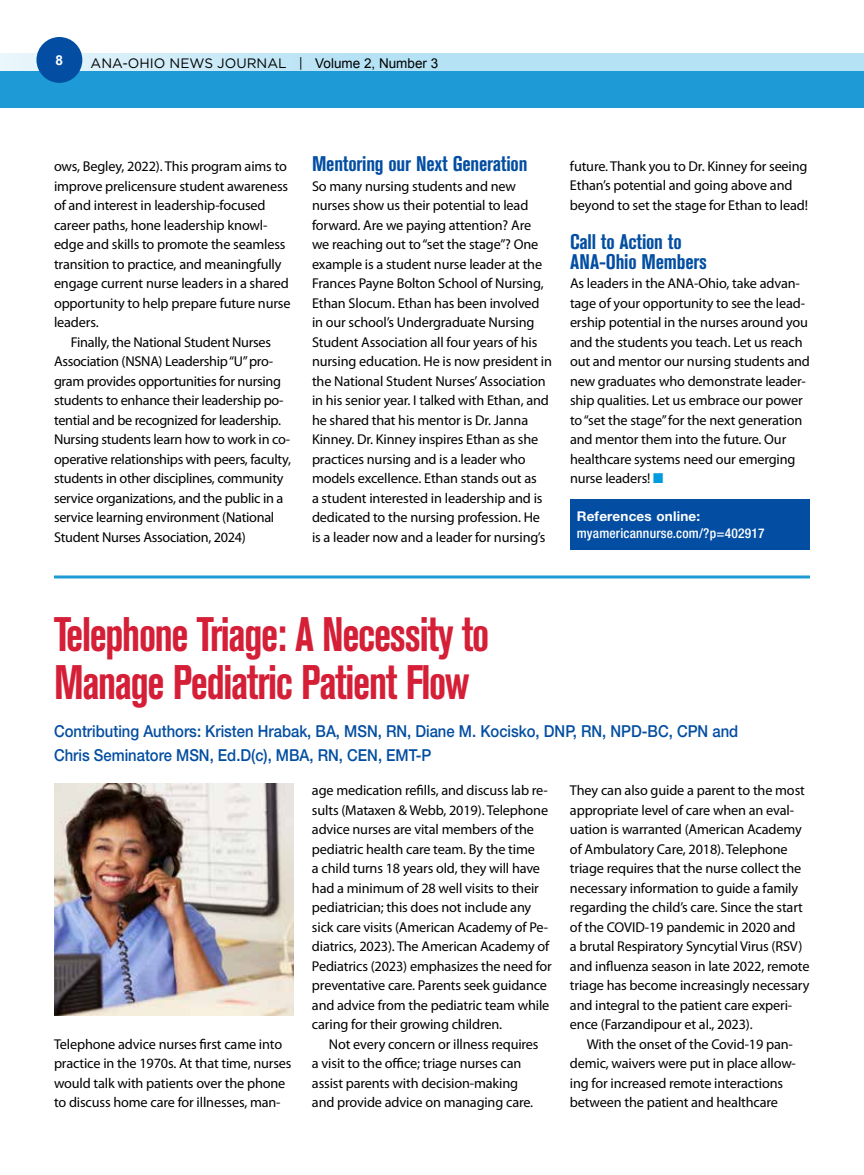
<style>
.page{position:relative;width:864px;height:1175px;background:#fff}
.page>*{position:absolute;margin:0;border:0;box-sizing:border-box;transform-origin:0 0}
.t1{font:700 condensed 48px/48px "Akzidenz Grotesk BE";letter-spacing:-.03em;color:#d41f37;scale:.9 1}
.t2{font:700 condensed 21px/19.5px "Akzidenz Grotesk BE";letter-spacing:-.01em;color:#034ea2}
.t3{font:500 16.5px/24px "Helvetica Neue LT Std";color:#034ea2;scale:.9 1}
.t4{font:14.25px/19.5px "Myriad Pro";letter-spacing:-.01em;color:#000}
.t5{font:13.65px "Gotham";color:#000}
.t6{font:700 13.65px "Arial";color:#fff}
.t7{font:500 condensed 13.5px "Helvetica Neue LT Std";letter-spacing:.015em;color:#fff}
.t8{font:700 13.5px "Helvetica Neue LT Std";letter-spacing:.015em;color:#fff}
.s1{font-family:"Arial";font-size:13.5px}
.s2{color:#009cde}
</style>
<div class="page">
<div style="left:0;top:71px;width:864px;height:36px;background:#1e9ad6"></div>
<svg style="left:0;top:53px;width:864px;height:18px;fill:#b5e2f5"></svg>
<div style="left:36px;top:37px;width:46px;height:46px;background:#034ea2;border-radius:50%"></div>
<div style="left:570px;top:500px;width:240px;height:50px;background:#034ea2"></div>
<hr style="left:54px;top:575px;width:756px;height:3px;background:#1e9ad6">
<img style="left:54px;top:783px;width:240px;height:232px">
<p class="t6" style="left:56px;top:51px;width:9px">8</p>
<p class="t5" style="left:91px;top:54px;width:349px">ANA-OHIO NEWS JOURNAL | <span class="s1">Volume 2, Number 3</span></p>
<p class="t4" style="left:54px;top:157px;width:238px">ows, Begley, 2022). This program aims to improve prelicensure student awareness of and interest in leadership-focused career paths, hone leadership knowl&shy;edge and skills to promote the seamless transition to practice, and meaningfully engage current nurse leaders in a shared opportunity to help prepare future nurse leaders.</p>
<p class="t4" style="left:54px;top:332px;width:238px;text-indent:17px">Finally, the National Student Nurses Association (NSNA) Leadership “U” pro&shy;gram provides opportunities for nursing students to enhance their leadership po&shy;tential and be recognized for leadership.<br>Nursing students learn how to work in co&shy;operative relationships with peers, faculty, students in other disciplines, community service organizations, and the public in a service learning environment (National Student Nurses Association, 2024)</p>
<h2 class="t2" style="left:312px;top:154px;width:217px">Mentoring our Next Generation</h2>
<p class="t4" style="left:312px;top:176px;width:241px">So many nursing students and new nurses show us their potential to lead forward. Are we paying attention? Are we reaching out to “set the stage”? One example is a student nurse leader at the Frances Payne Bolton School of Nursing, Ethan Slocum. Ethan has been involved in our school’s Undergraduate Nursing Student Association all four years of his nursing education. He is now president in the National Student Nurses’ Association in his senior year. I talked with Ethan, and he shared that his mentor is Dr. Janna Kinney. Dr. Kinney inspires Ethan as she practices nursing and is a leader who models excellence. Ethan stands out as<br>a student interested in leadership and is dedicated to the nursing profession. He is a leader now and a leader for nursing’s</p>
<p class="t4" style="left:570px;top:157px;width:239px">future. Thank you to Dr. Kinney for seeing<br>Ethan’s potential and going above and beyond to set the stage for Ethan to lead!</p>
<h2 class="t2" style="left:570px;top:232px;width:139px">Call to Action to<br>ANA-Ohio Members</h2>
<p class="t4" style="left:570px;top:274px;width:241px">As leaders in the ANA-Ohio, take advan&shy;tage of your opportunity to see the lead&shy;ership potential in the nurses around you and the students you teach. Let us reach out and mentor our nursing students and new graduates who demonstrate leader&shy;ship qualities. Let us embrace our power to “set the stage” for the next generation and mentor them into the future. Our healthcare systems need our emerging nurse leaders! <span class="s2">■</span></p>
<p class="t8" style="left:577px;top:508px;width:125px">References online:</p>
<p class="t7" style="left:577px;top:525px;width:189px">myamericannurse.com/?p=402917</p>
<h1 class="t1" style="left:54px;top:610px;width:485px">Telephone Triage: A Necessity to<br>Manage Pediatric Patient Flow</h1>
<p class="t3" style="left:54px;top:719px;width:762px">Contributing Authors: Kristen Hrabak, BA, MSN, RN, Diane M. Kocisko, DNP, RN, NPD-BC, CPN and<br>Chris Seminatore MSN, Ed.D(c), MBA, RN, CEN, EMT-P</p>
<p class="t4" style="left:54px;top:1034px;width:239px">Telephone advice nurses first came into practice in the 1970s. At that time, nurses would talk with patients over the phone to discuss home care for illnesses, man-</p>
<p class="t4" style="left:312px;top:781px;width:241px">age medication refills, and discuss lab re&shy;sults (Mataxen &amp; Webb, 2019). Telephone advice nurses are vital members of the pediatric health care team. By the time<br>a child turns 18 years old, they will have had a minimum of 28 well visits to their pediatrician; this does not include any sick care visits (American Academy of Pe&shy;diatrics, 2023). The American Academy of Pediatrics (2023) emphasizes the need for preventative care. Parents seek guidance and advice from the pediatric team while caring for their growing children.</p>
<p class="t4" style="left:312px;top:1034px;width:228px;text-indent:17px">Not every concern or illness requires a visit to the office; triage nurses can assist parents with decision-making and provide advice on managing care.</p>
<p class="t4" style="left:570px;top:781px;width:241px">They can also guide a parent to the most appropriate level of care when an eval&shy;uation is warranted (American Academy of Ambulatory Care, 2018). Telephone triage requires that the nurse collect the necessary information to guide a family regarding the child’s care. Since the start of the COVID-19 pandemic in 2020 and<br>a brutal Respiratory Syncytial Virus (RSV) and influenza season in late 2022, remote triage has become increasingly necessary and integral to the patient care experi&shy;ence (Farzandipour et al., 2023).</p>
<p class="t4" style="left:570px;top:1034px;width:228px;text-indent:17px">With the onset of the Covid-19 pan&shy;demic, waivers were put in place allow&shy;ing for increased remote interactions between the patient and healthcare</p>
</div>
